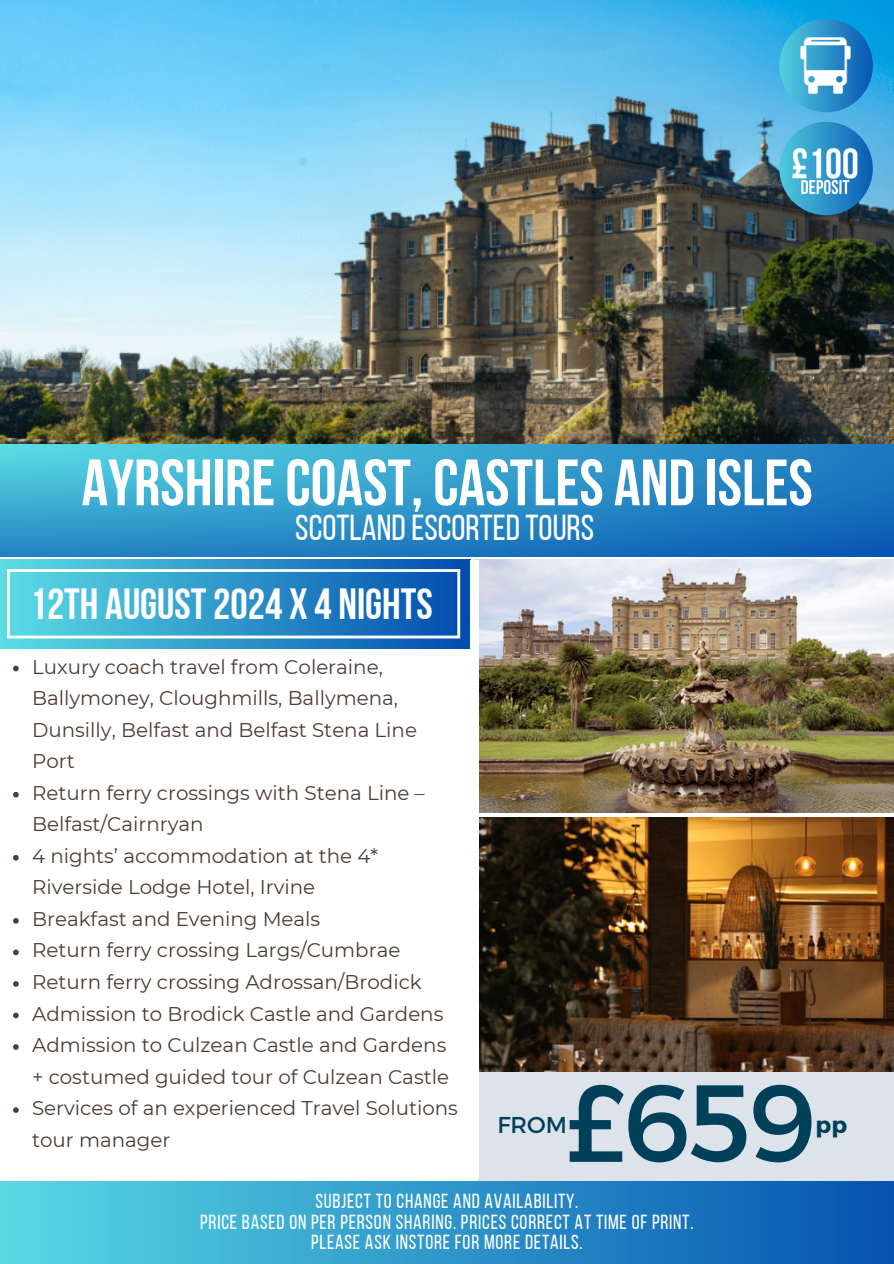
<style>
.page{position:relative;width:894px;height:1264px;background:#fff}
.page>*{position:absolute;margin:0;border:0;box-sizing:border-box;transform-origin:0 0}
.t1{font:109.2px "Montserrat";color:#004059}
.t2{font:65.25px "Bebas Neue Cyrillic";color:#fff}
.t3{font:43.5px "Bebas Neue Cyrillic";color:#fff}
.t4{font:36px "Bebas Neue";color:#fff}
.t5{font:22.95px "Montserrat";color:#004059}
.t6{font:700 22.95px "Montserrat";color:#004059}
.t7{font:20.25px "Bebas Neue";letter-spacing:.04em;color:#fff}
.t8{font:19.8px/31.5px "Montserrat";color:#4c3c32}
</style>
<div class="page">
<img style="left:0;top:0;width:893px;height:444px">
<svg style="left:0;top:444px;width:893px;height:112px;background:#2d92c8"></svg>
<svg style="left:0;top:560px;width:470px;height:89px;background:#3295c9"></svg>
<div style="left:478px;top:1067px;width:415px;height:124px;background:#dde3eb"></div>
<div style="left:0;top:1181px;width:893px;height:82px;background:linear-gradient(to right,#59d9e3,#0552b0)"></div>
<svg style="left:7px;top:569px;width:453px;height:69px;background:#409dce"></svg>
<img style="left:478px;top:817px;width:415px;height:254px">
<img style="left:479px;top:560px;width:414px;height:252px">
<img style="left:779px;top:19px;width:93px;height:93px;border-radius:50%">
<img style="left:779px;top:122px;width:93px;height:93px;border-radius:50%">
<svg style="left:13px;top:665px;width:6px;height:6px"></svg>
<svg style="left:13px;top:791px;width:6px;height:6px"></svg>
<svg style="left:13px;top:855px;width:6px;height:5px"></svg>
<svg style="left:13px;top:918px;width:6px;height:5px"></svg>
<svg style="left:13px;top:949px;width:6px;height:6px"></svg>
<svg style="left:13px;top:981px;width:6px;height:5px"></svg>
<svg style="left:13px;top:1012px;width:6px;height:6px"></svg>
<svg style="left:13px;top:1044px;width:6px;height:5px"></svg>
<svg style="left:13px;top:1107px;width:6px;height:5px"></svg>
<p class="t2" style="left:82px;top:456px;width:732px">AYRSHIRECOAST, CASTLES AND ISLES</p>
<p class="t4" style="left:295px;top:513px;width:300px">SCOTLANDESCORTEDTOURS</p>
<p class="t3" style="left:30px;top:586px;width:404px">12TH AUGUST2024 X 4 NIGHTS</p>
<p class="t8" style="left:32px;top:650px;width:386px">Luxury coach travel from Coleraine,<br>Ballymoney, Cloughmills, Ballymena,<br>Dunsilly, Belfast and Belfast Stena Line<br>Port</p>
<p class="t8" style="left:32px;top:777px;width:394px">Return ferry crossings with Stena Line –<br>Belfast/Cairnryan</p>
<p class="t8" style="left:32px;top:840px;width:347px">4 nights’ accommodation at the 4*<br>Riverside Lodge Hotel, Irvine</p>
<p class="t8" style="left:32px;top:903px;width:289px">Breakfast and Evening Meals</p>
<p class="t8" style="left:32px;top:934px;width:369px">Return ferry crossing Largs/Cumbrae</p>
<p class="t8" style="left:32px;top:966px;width:391px">Return ferry crossing Adrossan/Brodick</p>
<p class="t8" style="left:32px;top:997px;width:412px">Admission to Brodick Castle and Gardens</p>
<p class="t8" style="left:32px;top:1029px;width:418px">Admission to Culzean Castle and Gardens + costumed guided tour of Culzean Castle</p>
<p class="t8" style="left:32px;top:1092px;width:427px">Services of an experienced Travel Solutions tour manager</p>
<p class="t1" style="left:565px;top:1051px;width:252px">£659</p>
<p class="t5" style="left:497px;top:1109px;width:71px">FROM</p>
<p class="t6" style="left:815px;top:1109px;width:33px">pp</p>
<p class="t7" style="left:315px;top:1193px;width:264px">SUBJECT TO CHANGE AND AVAILABILITY.</p>
<p class="t7" style="left:200px;top:1213px;width:494px">PRICE BASED ON PER PERSON SHARING. PRICES CORRECT AT TIME OF PRINT.</p>
<p class="t7" style="left:311px;top:1233px;width:273px">PLEASE ASK INSTORE FOR MORE DETAILS.</p>
</div>
